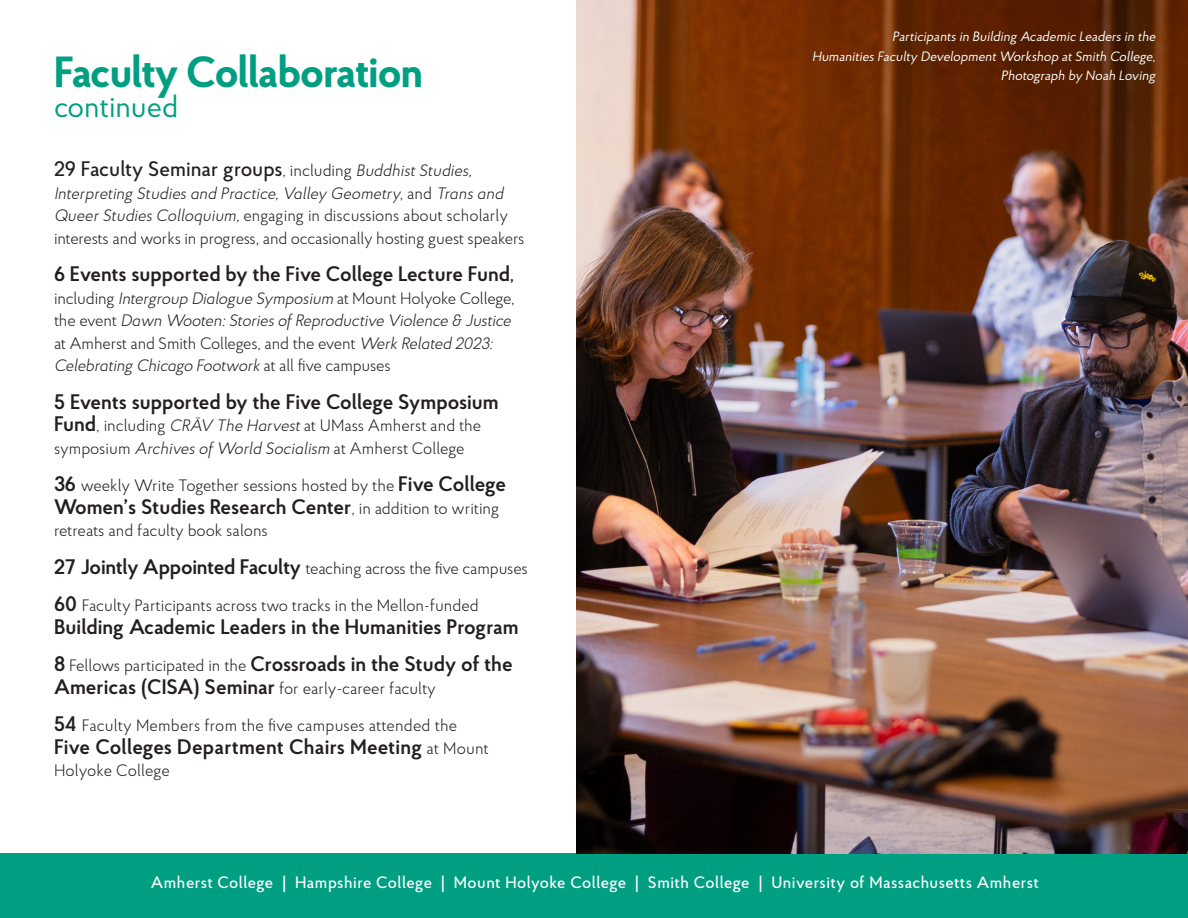
<style>
.page{position:relative;width:1188px;height:918px;background:#fff}
.page>*{position:absolute;margin:0;border:0;box-sizing:border-box;transform-origin:0 0}
.t1{font:700 43.5px "Proba Pro";letter-spacing:-.02em;color:#009f82}
.t2{font:30px "Proba Pro";color:#009f82}
.t3{font:600 21px "Proba Pro";color:#231f20}
.t4{font:500 21px "Proba Pro";color:#231f20}
.t5{font:300 16.5px/22.5px "Proba Pro";color:#231f20}
.t6{font:italic 300 16.5px/22.5px "Proba Pro";letter-spacing:-.01em;color:#231f20}
.t7{font:500 16.5px "Proba Pro";letter-spacing:.03em;color:#fff}
.t8{font:italic 13.5px/19.5px "Proba Pro";color:#fff;text-align:right}
.s1{font-weight:300;font-size:16.5px}
.s2{font-weight:300;font-style:italic;font-size:16.5px}
.s3{font-style:italic}
.s4{font-size:16.5px}
.s5{font-style:normal}
.s6{font-weight:600;font-size:21px}
</style>
<div class="page">
<div style="left:0;top:854px;width:1188px;height:64px;background:#009f82"></div>
<img style="left:577px;top:0;width:611px;height:854px">
<p class="t1" style="left:54px;top:42px;width:371px">Faculty Collaboration</p>
<p class="t2" style="left:54px;top:87px;width:126px">continued</p>
<p class="t4" style="left:54px;top:155px;width:420px">29 Faculty Seminar groups<span class="s1">, including</span> <span class="s2">Buddhist Studies,</span></p>
<p class="t5" style="left:54px;top:181px;width:472px"><span class="s3">Interpreting Studies and Practice, Valley Geometry,</span> and <span class="s3">Trans and<br>Queer Studies Colloquium,</span> engaging in discussions about scholarly interests and works in progress, and occasionally hosting guest speakers</p>
<p class="t3" style="left:54px;top:260px;width:461px">6 Events supported by the Five College Lecture Fund<span class="s4">,</span></p>
<p class="t6" style="left:54px;top:286px;width:462px"><span class="s5">including</span> Intergroup Dialogue Symposium <span class="s5">at Mount Holyoke College, the event</span> Dawn Wooten: Stories of Reproductive Violence &amp; Justice <span class="s5">at Amherst and Smith Colleges, and the event</span> Werk Related 2023:<br>Celebrating Chicago Footwork <span class="s5">at all five campuses</span></p>
<p class="t3" style="left:54px;top:387px;width:446px">5 Events supported by the Five College Symposium</p>
<p class="t5" style="left:54px;top:414px;width:429px"><span class="s6">Fund</span>, including <span class="s3">CRĀV The Harvest</span> at UMass Amherst and the symposium <span class="s3">Archives of World Socialism</span> at Amherst College</p>
<p class="t5" style="left:54px;top:474px;width:453px"><span class="s6">36</span> weekly Write Together sessions hosted by the <span class="s6">Five College</span></p>
<p class="t3" style="left:54px;top:492px;width:447px">Women’s Studies Research Center<span class="s1">, in addition to writing</span></p>
<p class="t5" style="left:54px;top:519px;width:215px">retreats and faculty book salons</p>
<p class="t5" style="left:54px;top:556px;width:475px"><span class="s6">27 Jointly Appointed Faculty</span> teaching across the five campuses</p>
<p class="t5" style="left:54px;top:594px;width:426px"><span class="s6">60</span> Faculty Participants across two tracks in the Mellon-funded</p>
<p class="t3" style="left:54px;top:612px;width:466px">Building Academic Leaders in the Humanities Program</p>
<p class="t3" style="left:54px;top:650px;width:460px">8 <span class="s1">Fellows participated in the</span> Crossroads in the Study of the</p>
<p class="t5" style="left:54px;top:676px;width:383px"><span class="s6">Americas (CISA) Seminar</span> for early-career faculty</p>
<p class="t5" style="left:54px;top:714px;width:405px"><span class="s6">54</span> Faculty Members from the five campuses attended the</p>
<p class="t3" style="left:54px;top:732px;width:436px">Five Colleges Department Chairs Meeting <span class="s1">at Mount</span></p>
<p class="t5" style="left:54px;top:759px;width:117px">Holyoke College</p>
<p class="t8" style="left:812px;top:27px;width:348px">Participants in Building Academic Leaders in the<br>Humanities Faculty DevelopmentWorkshop atSmith College,</p>
<p class="t8" style="left:1001px;top:66px;width:159px">Photograph by Noah Loving</p>
<p class="t7" style="left:151px;top:872px;width:889px">Amherst College | Hampshire College | Mount Holyoke College | Smith College | University of Massachusetts Amherst</p>
</div>
